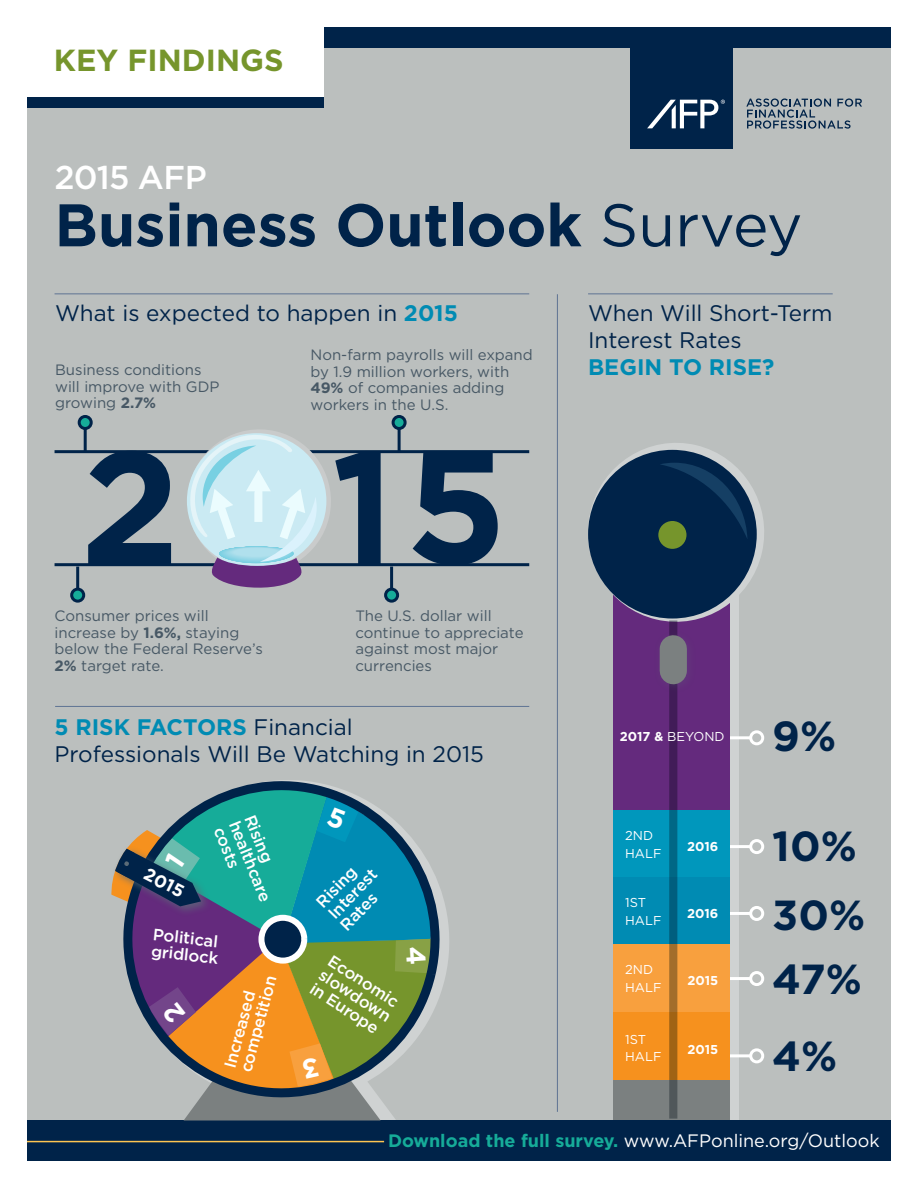
<style>
.page{position:relative;width:918px;height:1188px;background:#fff}
.page>*{position:absolute;margin:0;border:0;box-sizing:border-box;transform-origin:0 0}
.t1{font:700 60px "Gotham";color:#002349}
.t2{font:700 42px/69.2px "Gotham";color:#002349}
.t3{font:500 33px "Gotham";letter-spacing:-.025em;color:#fff}
.t4{font:700 30.45px "Gotham";color:#76952c}
.t5{font:22.5px/27px "Gotham";color:#002349}
.t6{font:700 22.5px "Gotham";color:#008bb3}
.t7{font:18px "Gotham";color:#fff}
.t8{font:700 17.7px "Gotham";color:#fff}
.t9{font:500 16.5px/16.5px "Gotham";color:#fff}
.t10{font:15px/16.5px "Gotham";color:#475865}
.t11{font:12.9px/17.7px "Gotham";color:#fff}
.t12{font:700 12.9px "Gotham";color:#fff}
.s1{font-weight:400}
.s2{font-weight:700;color:#008bb3}
.s3{font-weight:700}
.s4{font-weight:700;color:#16ac99}
</style>
<div class="page">
<div style="left:27px;top:27px;width:864px;height:1134px;background:#bbbfbe"></div>
<div style="left:27px;top:27px;width:864px;height:20px;background:#002349"></div>
<div style="left:631px;top:46px;width:102px;height:103px;background:#002349"></div>
<svg style="left:647px;top:100px;width:78px;height:28px"></svg>
<svg style="left:746px;top:98px;width:116px;height:31px"></svg>
<div style="left:21px;top:19px;width:303px;height:89px;background:#fff"></div>
<div style="left:27px;top:98px;width:297px;height:10px;background:#002349"></div>
<div style="left:622px;top:581px;width:117px;height:566px;background:#cfd2d2"></div>
<hr style="left:710px;top:1054px;width:41px;height:3px;background:#fff">
<div style="left:749px;top:1048px;width:15px;height:15px;border:3px solid #fff;border-radius:50%"></div>
<hr style="left:710px;top:977px;width:41px;height:3px;background:#fff">
<div style="left:749px;top:971px;width:15px;height:15px;border:3px solid #fff;border-radius:50%"></div>
<hr style="left:710px;top:912px;width:41px;height:3px;background:#fff">
<div style="left:749px;top:906px;width:15px;height:15px;border:3px solid #fff;border-radius:50%"></div>
<hr style="left:710px;top:845px;width:41px;height:3px;background:#fff">
<div style="left:749px;top:839px;width:15px;height:15px;border:3px solid #fff;border-radius:50%"></div>
<hr style="left:710px;top:736px;width:41px;height:3px;background:#fff">
<div style="left:749px;top:730px;width:15px;height:15px;border:3px solid #fff;border-radius:50%"></div>
<div style="left:614px;top:1079px;width:116px;height:68px;background:#7b8080"></div>
<div style="left:27px;top:1120px;width:864px;height:41px;background:#002349"></div>
<hr style="left:27px;top:1141px;width:357px;height:1px;background:#fec552">
<hr style="left:55px;top:706px;width:474px;height:1px;background:#5e7393">
<hr style="left:588px;top:293px;width:245px;height:1px;background:#5e7393">
<hr style="left:55px;top:293px;width:474px;height:1px;background:#5e7393">
<hr style="left:557px;top:294px;width:1px;height:818px;background:#5e7393">
<div style="left:614px;top:563px;width:116px;height:247px;background:#642a7d"></div>
<div style="left:614px;top:810px;width:116px;height:68px;background:#0097bc"></div>
<div style="left:614px;top:878px;width:116px;height:67px;background:#008bb3"></div>
<div style="left:614px;top:945px;width:116px;height:67px;background:#f8a03e"></div>
<div style="left:614px;top:1012px;width:116px;height:67px;background:#f6911e"></div>
<svg style="left:669px;top:694px;width:8px;height:425px;background:#4d5154"></svg>
<div style="left:653px;top:629px;width:44px;height:65px;background:#5b6b77;opacity:.24"></div>
<div style="left:660px;top:649px;width:27px;height:22px;background:#7b8080"></div>
<svg style="left:433px;top:872px;width:16px;height:139px"></svg>
<hr style="left:55px;top:450px;width:474px;height:3px;background:#002349">
<hr style="left:55px;top:563px;width:474px;height:3px;background:#002349">
<div style="left:80px;top:416px;width:11px;height:11px;background:#16ac99;border-radius:50%"></div>
<hr style="left:84px;top:428px;width:3px;height:23px;background:#002349">
<div style="left:78px;top:415px;width:15px;height:15px;border:3px solid #002349;border-radius:50%"></div>
<div style="left:386px;top:589px;width:11px;height:12px;background:#16ac99;border-radius:50%"></div>
<hr style="left:390px;top:567px;width:3px;height:22px;background:#002349">
<div style="left:384px;top:588px;width:15px;height:15px;border:3px solid #002349;border-radius:50%"></div>
<div style="left:393px;top:417px;width:12px;height:11px;background:#16ac99;border-radius:50%"></div>
<hr style="left:398px;top:428px;width:3px;height:23px;background:#002349">
<div style="left:392px;top:415px;width:15px;height:15px;border:3px solid #002349;border-radius:50%"></div>
<div style="left:72px;top:590px;width:11px;height:11px;background:#16ac99;border-radius:50%"></div>
<hr style="left:76px;top:567px;width:3px;height:22px;background:#002349">
<div style="left:70px;top:588px;width:15px;height:15px;border:3px solid #002349;border-radius:50%"></div>
<svg style="left:413px;top:453px;width:85px;height:111px"></svg>
<svg style="left:180px;top:430px;width:201px;height:158px"></svg>
<svg style="left:88px;top:453px;width:83px;height:110px"></svg>
<svg style="left:588px;top:443px;width:176px;height:188px"></svg>
<svg style="left:111px;top:780px;width:322px;height:340px"></svg>
<h3 class="t4" style="left:54px;top:40px;width:231px">KEY FINDINGS</h3>
<h3 class="t3" style="left:55px;top:156px;width:154px">2015 AFP</h3>
<h1 class="t1" style="left:55px;top:185px;width:749px">Business Outlook <span class="s1">Survey</span></h1>
<h3 class="t5" style="left:55px;top:299px;width:404px">What is expected to happen in <span class="s2">2015</span></h3>
<p class="t10" style="left:55px;top:361px;width:166px">Business conditions will improve with GDP growing <span class="s3">2.7%</span></p>
<p class="t10" style="left:310px;top:346px;width:224px">Non-farm payrolls will expand by 1.9 million workers, with<br><span class="s3">49%</span> of companies adding workers in the U.S.</p>
<h3 class="t5" style="left:588px;top:299px;width:246px">When Will Short-Term<br>Interest Rates</h3>
<h3 class="t6" style="left:588px;top:352px;width:188px">BEGIN TO RISE?</h3>
<p class="t10" style="left:55px;top:607px;width:210px">Consumer prices will increase by <span class="s3">1.6%,</span> staying below the Federal Reserve’s<br><span class="s3">2%</span> target rate.</p>
<p class="t10" style="left:355px;top:607px;width:170px">The U.S. dollar will continue to appreciate against most major currencies</p>
<h3 class="t5" style="left:55px;top:713px;width:431px"><span class="s2">5 RISK FACTORS</span> Financial<br>Professionals Will Be Watching in 2015</h3>
<p class="t8" style="left:151px;top:862px;width:44px;rotate:27deg">2015</p>
<p class="t9" style="left:257px;top:812px;width:87px;rotate:68deg">Rising healthcare costs</p>
<p class="t9" style="left:154px;top:926px;width:69px;rotate:6deg">Political gridlock</p>
<p class="t9" style="left:221px;top:1065px;width:101px;rotate:-75deg">Increased competition</p>
<p class="t9" style="left:313px;top:899px;width:64px;rotate:-46deg">Rising<br>Interest<br>Rates</p>
<p class="t9" style="left:334px;top:952px;width:84px;text-align:justify;rotate:33deg">Economic slowdown in Europe</p>
<p class="t11" style="left:620px;top:728px;width:106px"><span class="s3">2017 &amp;</span> BEYOND</p>
<p class="t11" style="left:625px;top:827px;width:38px">2ND<br>HALF</p>
<p class="t11" style="left:625px;top:893px;width:38px">1ST<br>HALF</p>
<p class="t11" style="left:625px;top:961px;width:38px">2ND<br>HALF</p>
<p class="t11" style="left:625px;top:1030px;width:38px">1ST<br>HALF</p>
<p class="t12" style="left:687px;top:838px;width:33px">2016</p>
<p class="t12" style="left:687px;top:904px;width:33px">2016</p>
<p class="t12" style="left:687px;top:972px;width:32px">2015</p>
<p class="t12" style="left:687px;top:1041px;width:32px">2015</p>
<h2 class="t2" style="left:772px;top:701px;width:65px">9%</h2>
<h2 class="t2" style="left:772px;top:811px;width:94px">10%<br>30%</h2>
<h2 class="t2" style="left:772px;top:940px;width:91px;line-height:76.9px">47%<br>4%</h2>
<p class="t7" style="left:388px;top:1129px;width:493px"><span class="s4">Download the full survey.</span> www.AFPonline.org/Outlook</p>
</div>
